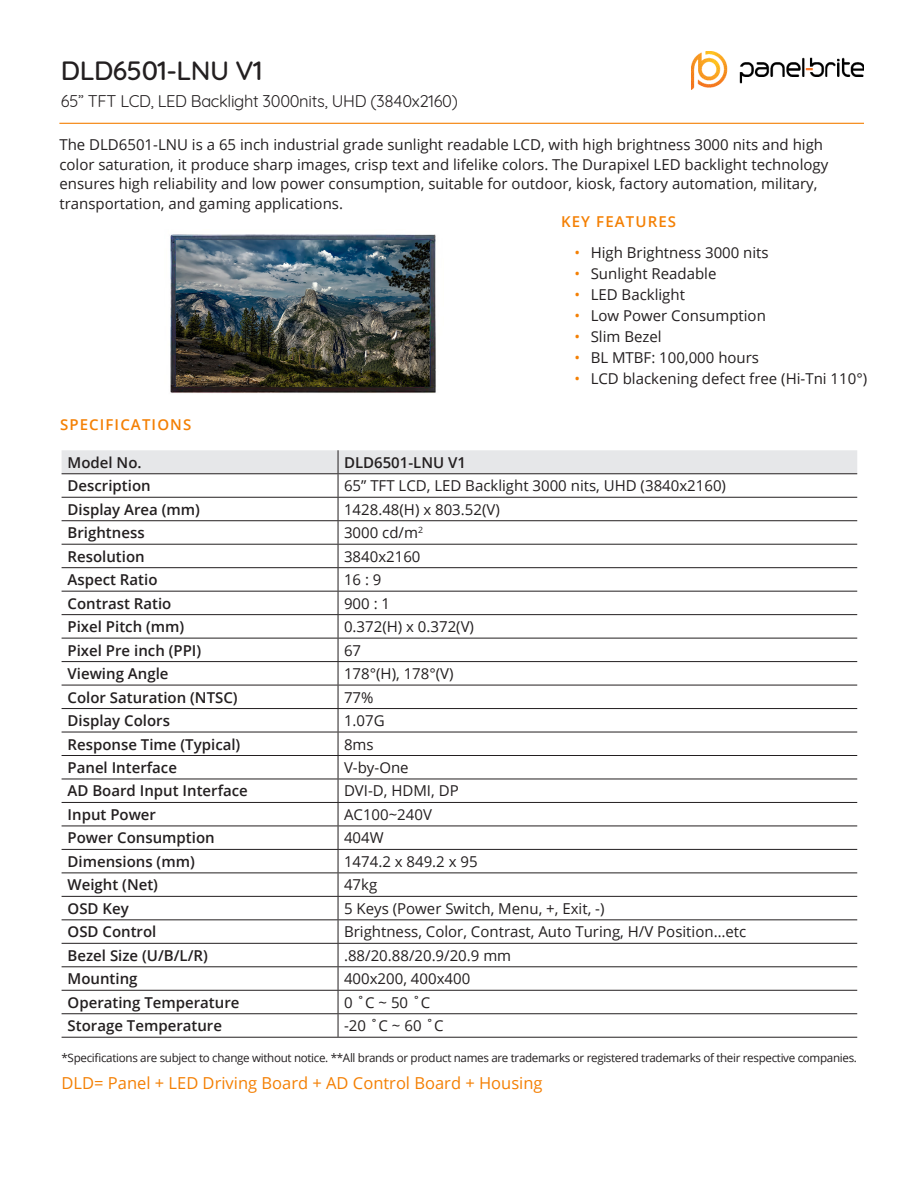
<style>
.page{position:relative;width:918px;height:1188px;background:#fff}
.page>*{position:absolute;margin:0;border:0;box-sizing:border-box;transform-origin:0 0}
.t1{font:500 27px "Quicksand";letter-spacing:-.02em;color:#231f20}
.t2{font:16.5px "Open Sans";color:#f48004}
.t3{font:16.5px "Quicksand";letter-spacing:-.02em;color:#231f20}
.t4{font:15px/19.5px "Open Sans";color:#231f20}
.t5{font:600 15px "Open Sans";color:#231f20}
.t6{font:600 15px "Open Sans";letter-spacing:.075em;color:#f48004}
.t7{font:11.7px "Open Sans";letter-spacing:-.03em;color:#231f20}
.s1{color:#f48004}
</style>
<div class="page">
<img style="left:692px;top:51px;width:172px;height:38px">
<hr style="left:59px;top:123px;width:805px;height:1px;background:#f48004">
<svg style="left:62px;top:450px;width:795px;height:587px"></svg>
<hr style="left:62px;top:1037px;width:276px;height:1px;background:#231f20">
<hr style="left:338px;top:1037px;width:519px;height:1px;background:#231f20">
<img style="left:170px;top:234px;width:266px;height:159px">
<p class="t1" style="left:61px;top:48px;width:203px">DLD6501-LNU V1</p>
<p class="t3" style="left:61px;top:89px;width:399px">65” TFT LCD, LED Backlight 3000nits, UHD (3840x2160)</p>
<p class="t4" style="left:59px;top:135px;width:765px">The DLD6501-LNU is a 65 inch industrial grade sunlight readable LCD, with high brightness 3000 nits and high</p>
<p class="t4" style="left:59px;top:154px;width:770px">color saturation, it produce sharp images, crisp text and lifelike colors. The Durapixel LED backlight technology ensures high reliability and low power consumption, suitable for outdoor, kiosk, factory automation, military, transportation, and gaming applications.</p>
<p class="t6" style="left:561px;top:211px;width:117px">KEY FEATURES</p>
<p class="t4" style="left:574px;top:243px;width:196px"><span class="s1">•</span> High Brightness 3000 nits</p>
<p class="t4" style="left:574px;top:264px;width:144px"><span class="s1">•</span> Sunlight Readable</p>
<p class="t4" style="left:574px;top:285px;width:112px"><span class="s1">•</span> LED Backlight</p>
<p class="t4" style="left:574px;top:306px;width:193px"><span class="s1">•</span> Low Power Consumption</p>
<p class="t4" style="left:574px;top:327px;width:89px"><span class="s1">•</span> Slim Bezel</p>
<p class="t4" style="left:574px;top:348px;width:186px"><span class="s1">•</span> BL MTBF: 100,000 hours</p>
<p class="t4" style="left:574px;top:369px;width:294px"><span class="s1">•</span> LCD blackening defect free (Hi-Tni 110°)</p>
<p class="t6" style="left:60px;top:414px;width:133px">SPECIFICATIONS</p>
<p class="t5" style="left:68px;top:452px;width:76px">Model No.</p>
<p class="t5" style="left:344px;top:452px;width:124px">DLD6501-LNU V1</p>
<p class="t5" style="left:68px;top:476px;width:85px">Description</p>
<p class="t4" style="left:344px;top:476px;width:384px">65” TFT LCD, LED Backlight 3000 nits, UHD (3840x2160)</p>
<p class="t5" style="left:68px;top:499px;width:134px">Display Area (mm)</p>
<p class="t4" style="left:344px;top:499px;width:157px">1428.48(H) x 803.52(V)</p>
<p class="t5" style="left:68px;top:522px;width:79px">Brightness</p>
<p class="t4" style="left:344px;top:523px;width:80px">3000 cd/m<sup>2</sup></p>
<p class="t5" style="left:68px;top:546px;width:79px">Resolution</p>
<p class="t4" style="left:344px;top:546px;width:78px">3840x2160</p>
<p class="t5" style="left:68px;top:569px;width:91px">Aspect Ratio</p>
<p class="t4" style="left:344px;top:570px;width:39px">16 : 9</p>
<p class="t5" style="left:68px;top:593px;width:105px">Contrast Ratio</p>
<p class="t4" style="left:344px;top:593px;width:48px">900 : 1</p>
<p class="t5" style="left:68px;top:616px;width:118px">Pixel Pitch (mm)</p>
<p class="t4" style="left:344px;top:617px;width:132px">0.372(H) x 0.372(V)</p>
<p class="t5" style="left:68px;top:640px;width:135px">Pixel Pre inch (PPI)</p>
<p class="t4" style="left:344px;top:640px;width:19px">67</p>
<p class="t5" style="left:68px;top:663px;width:102px">Viewing Angle</p>
<p class="t4" style="left:344px;top:663px;width:111px">178°(H), 178°(V)</p>
<p class="t5" style="left:68px;top:687px;width:172px">Color Saturation (NTSC)</p>
<p class="t4" style="left:344px;top:687px;width:31px">77%</p>
<p class="t5" style="left:68px;top:710px;width:104px">Display Colors</p>
<p class="t4" style="left:344px;top:710px;width:42px">1.07G</p>
<p class="t5" style="left:68px;top:734px;width:174px">Response Time (Typical)</p>
<p class="t4" style="left:344px;top:734px;width:31px">8ms</p>
<p class="t5" style="left:68px;top:757px;width:111px">Panel Interface</p>
<p class="t4" style="left:344px;top:757px;width:66px">V-by-One</p>
<p class="t5" style="left:68px;top:781px;width:182px">AD Board Input Interface</p>
<p class="t4" style="left:344px;top:781px;width:116px">DVI-D, HDMI, DP</p>
<p class="t5" style="left:68px;top:804px;width:90px">Input Power</p>
<p class="t4" style="left:344px;top:804px;width:89px">AC100~240V</p>
<p class="t5" style="left:68px;top:828px;width:149px">Power Consumption</p>
<p class="t4" style="left:344px;top:828px;width:41px">404W</p>
<p class="t5" style="left:68px;top:851px;width:129px">Dimensions (mm)</p>
<p class="t4" style="left:344px;top:851px;width:135px">1474.2 x 849.2 x 95</p>
<p class="t5" style="left:68px;top:875px;width:92px">Weight (Net)</p>
<p class="t4" style="left:344px;top:875px;width:35px">47kg</p>
<p class="t5" style="left:68px;top:898px;width:63px">OSD Key</p>
<p class="t4" style="left:344px;top:898px;width:262px">5 Keys (Power Switch, Menu, +, Exit, -)</p>
<p class="t5" style="left:68px;top:922px;width:90px">OSD Control</p>
<p class="t4" style="left:344px;top:922px;width:404px">Brightness, Color, Contrast, Auto Turing, H/V Position…etc</p>
<p class="t5" style="left:68px;top:945px;width:142px">Bezel Size (U/B/L/R)</p>
<p class="t4" style="left:344px;top:945px;width:169px">.88/20.88/20.9/20.9 mm</p>
<p class="t5" style="left:68px;top:969px;width:72px">Mounting</p>
<p class="t4" style="left:344px;top:969px;width:128px">400x200, 400x400</p>
<p class="t5" style="left:68px;top:992px;width:173px">Operating Temperature</p>
<p class="t4" style="left:344px;top:992px;width:88px">0 ˚C ~ 50 ˚C</p>
<p class="t5" style="left:68px;top:1015px;width:156px">Storage Temperature</p>
<p class="t4" style="left:344px;top:1016px;width:101px">-20 ˚C ~ 60 ˚C</p>
<p class="t7" style="left:62px;top:1050px;width:797px">*Specifications are subject to change without notice. **All brands or product names are trademarks or registered trademarks of their respective companies.</p>
<p class="t2" style="left:62px;top:1072px;width:483px">DLD= Panel + LED Driving Board + AD Control Board + Housing</p>
</div>
